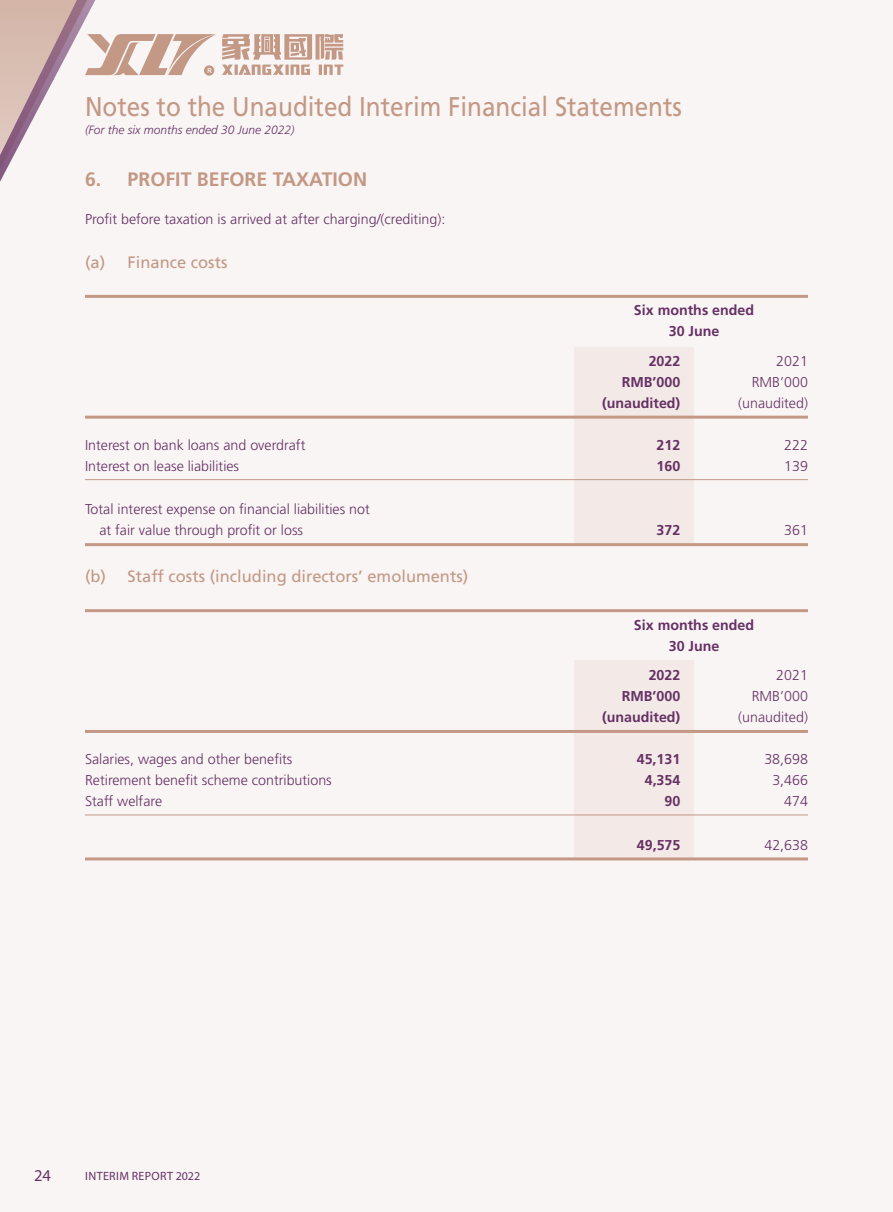
<style>
.page{position:relative;width:893px;height:1212px;background:#fff}
.page>*{position:absolute;margin:0;border:0;box-sizing:border-box;transform-origin:0 0}
.t1{font:27px "Frutiger LT Std";color:#c39885;scale:.9 1}
.t2{font:700 19.5px "Frutiger LT Std";color:#c39885}
.t3{font:16.5px "Frutiger LT Std";color:#c39885}
.t4{font:16.5px "Myriad Pro";color:#663165}
.t5{font:300 14.25px/21px "Frutiger LT Std";color:#663165}
.t6{font:700 14.25px/21px "Frutiger LT Std";color:#663165;text-align:center}
.t7{font:italic 300 12px "Frutiger LT Std";color:#663165}
.t8{font:12px "Myriad Pro";letter-spacing:.03em;color:#663165}
</style>
<div class="page">
<div style="left:0;top:0;width:892px;height:1212px;background:#f9f5f4"></div>
<svg style="left:0;top:0;width:197px;height:295px"></svg>
<svg style="left:85px;top:34px;width:258px;height:42px"></svg>
<div style="left:574px;top:660px;width:119px;height:199px;background:#f3eae7"></div>
<div style="left:574px;top:347px;width:119px;height:198px;background:#f3eae7"></div>
<hr style="left:85px;top:295px;width:723px;height:3px;background:#c39885">
<hr style="left:85px;top:416px;width:723px;height:3px;background:#c39885">
<hr style="left:85px;top:479px;width:723px;height:1px;background:#c39885">
<hr style="left:85px;top:543px;width:723px;height:3px;background:#c39885">
<hr style="left:85px;top:609px;width:723px;height:3px;background:#c39885">
<hr style="left:85px;top:730px;width:723px;height:3px;background:#c39885">
<hr style="left:85px;top:814px;width:723px;height:1px;background:#c39885">
<hr style="left:85px;top:857px;width:723px;height:3px;background:#c39885">
<h1 class="t1" style="left:85px;top:91px;width:665px">Notes to the Unaudited Interim Financial Statements</h1>
<p class="t7" style="left:85px;top:122px;width:211px">(For the six months ended 30 June 2022)</p>
<h2 class="t2" style="left:85px;top:168px;width:284px">6. PROFIT BEFORE TAXATION</h2>
<p class="t5" style="left:85px;top:209px;width:362px">Profit before taxation is arrived at after charging/(crediting):</p>
<p class="t3" style="left:85px;top:252px;width:144px">(a) Finance costs</p>
<p class="t6" style="left:634px;top:300px;width:122px">Six months ended<br>30 June</p>
<p class="t6" style="left:649px;top:350px;width:33px">2022</p>
<p class="t5" style="left:776px;top:350px;width:33px">2021</p>
<p class="t6" style="left:622px;top:371px;width:60px">RMB’000</p>
<p class="t5" style="left:752px;top:371px;width:58px">RMB’000</p>
<p class="t6" style="left:602px;top:392px;width:80px">(unaudited)</p>
<p class="t5" style="left:738px;top:392px;width:71px">(unaudited)</p>
<p class="t5" style="left:85px;top:434px;width:222px">Interest on bank loans and overdraft</p>
<p class="t6" style="left:657px;top:434px;width:25px">212</p>
<p class="t5" style="left:784px;top:434px;width:25px">222</p>
<p class="t5" style="left:85px;top:455px;width:156px">Interest on lease liabilities</p>
<p class="t6" style="left:657px;top:455px;width:25px">160</p>
<p class="t5" style="left:784px;top:455px;width:25px">139</p>
<p class="t5" style="left:99px;top:499px;width:272px;text-indent:-14px">Total interest expense on financial liabilities not at fair value through profit or loss</p>
<p class="t6" style="left:657px;top:520px;width:25px">372</p>
<p class="t5" style="left:784px;top:520px;width:25px">361</p>
<p class="t3" style="left:85px;top:567px;width:385px">(b) Staff costs (including directors’ emoluments)</p>
<p class="t6" style="left:634px;top:614px;width:122px">Six months ended<br>30 June</p>
<p class="t6" style="left:649px;top:665px;width:33px">2022</p>
<p class="t5" style="left:776px;top:665px;width:33px">2021</p>
<p class="t6" style="left:622px;top:686px;width:60px">RMB’000</p>
<p class="t5" style="left:752px;top:686px;width:58px">RMB’000</p>
<p class="t6" style="left:602px;top:707px;width:80px">(unaudited)</p>
<p class="t5" style="left:738px;top:707px;width:71px">(unaudited)</p>
<p class="t5" style="left:85px;top:749px;width:209px">Salaries, wages and other benefits</p>
<p class="t6" style="left:637px;top:749px;width:45px">45,131</p>
<p class="t5" style="left:764px;top:749px;width:45px">38,698</p>
<p class="t5" style="left:85px;top:770px;width:248px">Retirement benefit scheme contributions</p>
<p class="t6" style="left:645px;top:770px;width:37px">4,354</p>
<p class="t5" style="left:772px;top:770px;width:37px">3,466</p>
<p class="t5" style="left:85px;top:791px;width:79px">Staff welfare</p>
<p class="t6" style="left:665px;top:791px;width:17px">90</p>
<p class="t5" style="left:784px;top:791px;width:25px">474</p>
<p class="t6" style="left:637px;top:834px;width:45px">49,575</p>
<p class="t5" style="left:764px;top:834px;width:45px">42,638</p>
<p class="t4" style="left:34px;top:1166px;width:18px">24</p>
<p class="t8" style="left:85px;top:1168px;width:117px">INTERIM REPORT 2022</p>
</div>
